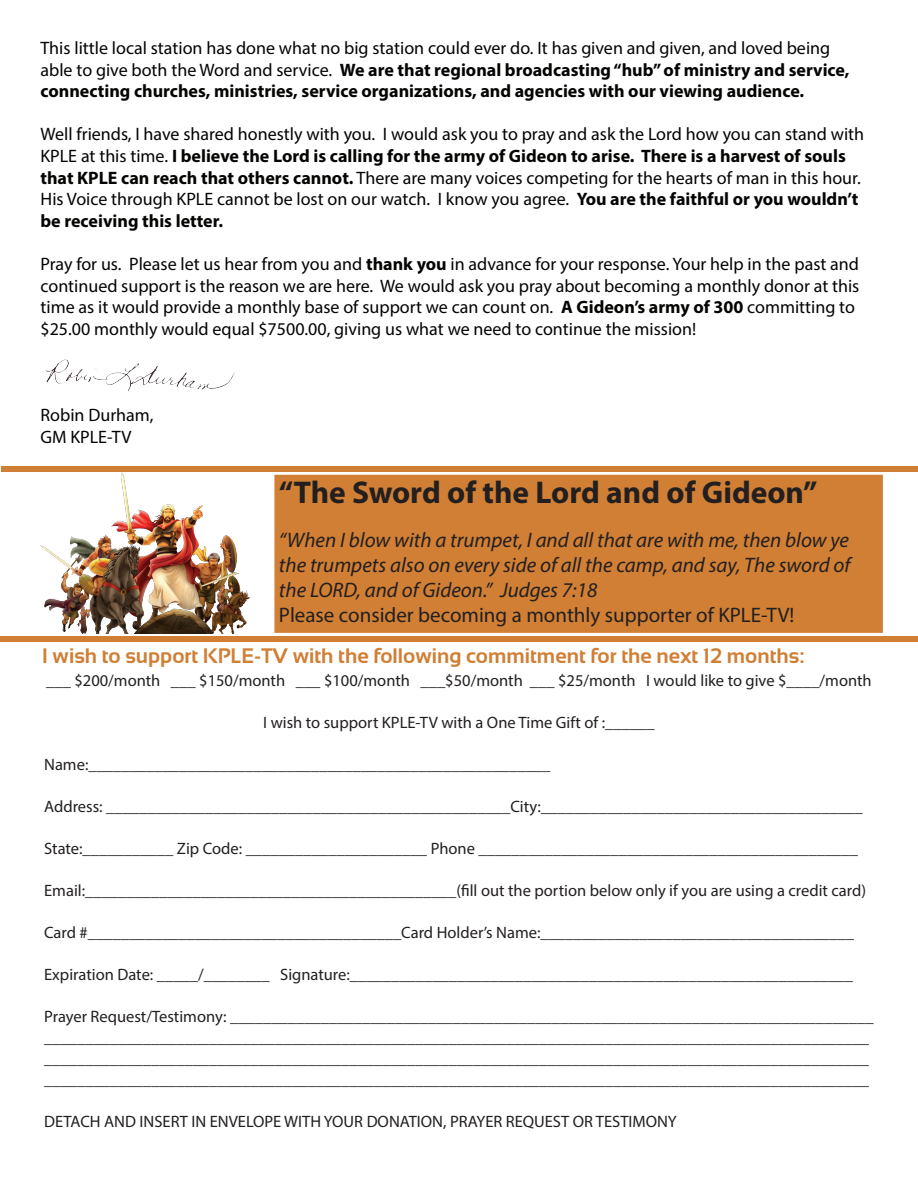
<style>
.page{position:relative;width:918px;height:1188px;background:#fff}
.page>*{position:absolute;margin:0;border:0;box-sizing:border-box;transform-origin:0 0}
.t1{font:700 31.5px "Myriad Pro";color:#231f20}
.t2{font:italic 21px/25.2px "Myriad Pro";color:#231f20;text-align:justify}
.t3{font:700 21px "Sansation";color:#d07f34}
.t4{font:21px "Myriad Pro";color:#231f20}
.t5{font:18px/21.6px "Myriad Pro";color:#040503}
.t6{font:700 18px/21.6px "Myriad Pro";color:#040503}
.t7{font:16.5px/21px "Myriad Pro";color:#231f20}
.s1{font-weight:400}
.s2{font-weight:700}
</style>
<div class="page">
<div style="left:277px;top:477px;width:604px;height:154px;background:#d07f34"></div>
<div style="left:274px;top:475px;width:609px;height:158px;border:4px solid #d07f34"></div>
<div style="left:0;top:636px;width:918px;height:6px;background:#d07f34"></div>
<div style="left:2px;top:466px;width:916px;height:5px;background:#d07f34"></div>
<img style="left:40px;top:472px;width:209px;height:161px">
<img style="left:46px;top:359px;width:189px;height:33px">
<p class="t6" style="left:40px;top:37px;width:810px"><span class="s1">This little local station has done what no big station could ever do. It has given and given, and loved being able to give both the Word and service.</span> We are that regional broadcasting “hub” of ministry and service, connecting churches, ministries, service organizations, and agencies with our viewing audience.</p>
<p class="t5" style="left:40px;top:123px;width:825px">Well friends, I have shared honestly with you. I would ask you to pray and ask the Lord how you can stand with KPLE at this time. <span class="s2">I believe the Lord is calling for the army of Gideon to arise. There is a harvest of souls that KPLE can reach that others cannot.</span> There are many voices competing for the hearts of man in this hour.<br>His Voice through KPLE cannot be lost on our watch. I know you agree. <span class="s2">You are the faithful or you wouldn’t be receiving this letter.</span></p>
<p class="t5" style="left:40px;top:253px;width:820px">Pray for us. Please let us hear from you and <span class="s2">thank you</span> in advance for your response. Your help in the past and continued support is the reason we are here. We would ask you pray about becoming a monthly donor at this time as it would provide a monthly base of support we can count on. <span class="s2">A Gideon’s army of 300</span> committing to $25.00 monthly would equal $7500.00, giving us what we need to continue the mission!</p>
<p class="t5" style="left:40px;top:404px;width:115px">Robin Durham,<br>GM KPLE-TV</p>
<h1 class="t1" style="left:279px;top:472px;width:540px">“The Sword of the Lord and of Gideon”</h1>
<p class="t2" style="left:279px;top:527px;width:573px">“When I blow with a trumpet, I and all that are with me, then blow ye the trumpets also on every side of all the camp, and say, The sword of the LORD, and of Gideon.” Judges 7:18</p>
<p class="t4" style="left:279px;top:602px;width:517px">Please consider becoming a monthly supporter of KPLE-TV!</p>
<p class="t3" style="left:42px;top:644px;width:764px">I wish to support KPLE-TV with the following commitment for the next 12 months:</p>
<p class="t7" style="left:46px;top:669px;width:827px">___ $200/month ___ $150/month ___ $100/month ___$50/month ___ $25/month I would like to give $____/month</p>
<p class="t7" style="left:263px;top:711px;width:393px">I wish to support KPLE-TV with a One Time Gift of :______</p>
<p class="t7" style="left:44px;top:753px;width:508px">Name:________________________________________________________</p>
<p class="t7" style="left:44px;top:795px;width:820px">Address: _________________________________________________City:_______________________________________</p>
<p class="t7" style="left:44px;top:837px;width:815px">State:___________ Zip Code: ______________________ Phone ______________________________________________</p>
<p class="t7" style="left:44px;top:879px;width:823px">Email:_____________________________________________(fill out the portion below only if you are using a credit card)</p>
<p class="t7" style="left:44px;top:921px;width:811px">Card #______________________________________Card Holder’s Name:______________________________________</p>
<p class="t7" style="left:44px;top:963px;width:810px">Expiration Date: _____/________ Signature:_____________________________________________________________</p>
<p class="t7" style="left:44px;top:1005px;width:831px">Prayer Request/Testimony: ______________________________________________________________________________ ____________________________________________________________________________________________________ ____________________________________________________________________________________________________ ____________________________________________________________________________________________________</p>
<p class="t7" style="left:44px;top:1110px;width:634px">DETACH AND INSERT IN ENVELOPE WITH YOUR DONATION, PRAYER REQUEST OR TESTIMONY</p>
</div>
